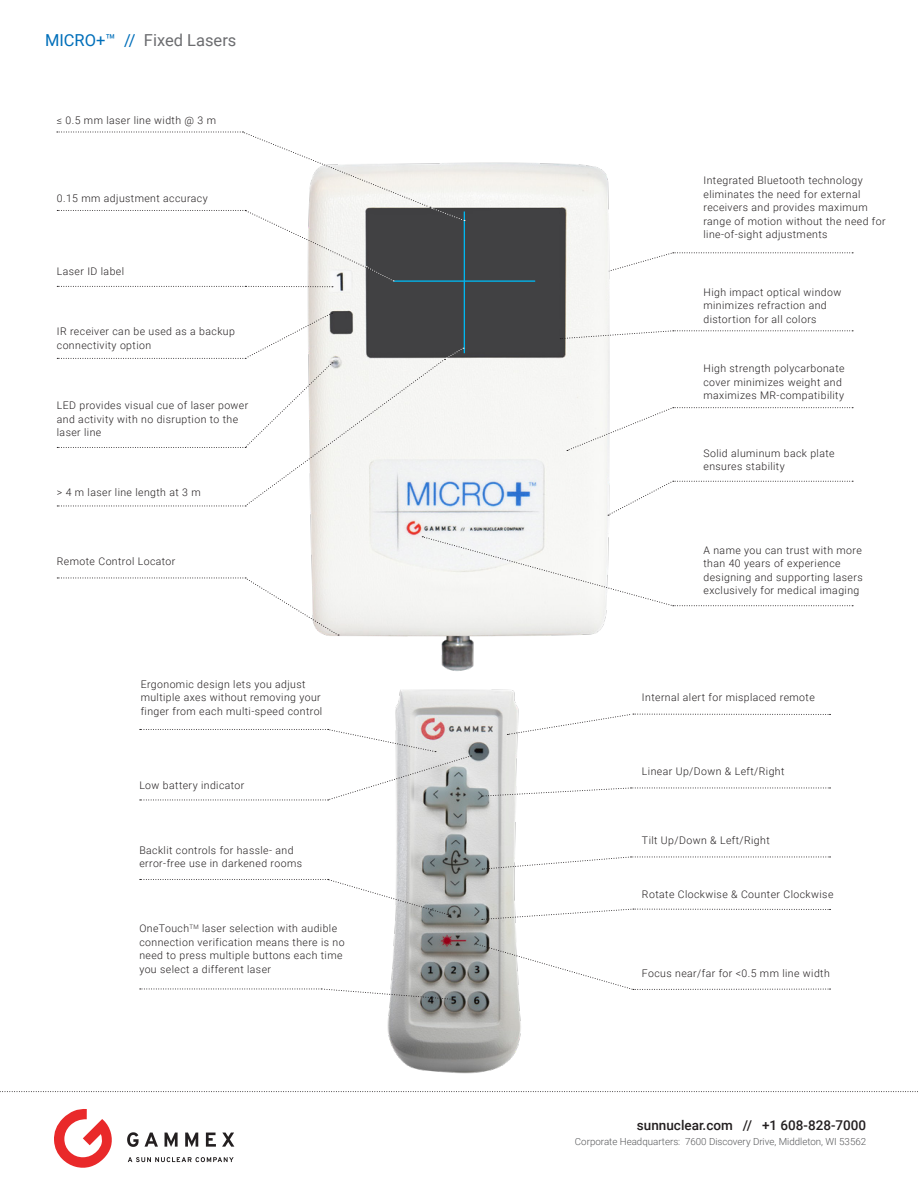
<style>
.page{position:relative;width:918px;height:1188px;background:#fff}
.page>*{position:absolute;margin:0;border:0;box-sizing:border-box;transform-origin:0 0}
.t1{font:16.5px "Roboto";color:#6c6d70}
.t2{font:500 13.5px "Roboto";color:#231f20}
.Call_Out_Text{font:300 10.5px/13.5px "Roboto";letter-spacing:.04em;color:#231f20}
.t3{font:300 9.75px "Roboto";color:#57585a}
.s1{color:#006fba}
</style>
<div class="page">
<svg style="left:625px;top:252px;width:228px;height:15px"></svg>
<img style="left:303px;top:162px;width:322px;height:500px">
<svg style="left:567px;top:407px;width:286px;height:44px"></svg>
<svg style="left:608px;top:481px;width:245px;height:35px"></svg>
<svg style="left:57px;top:578px;width:282px;height:58px"></svg>
<svg style="left:422px;top:536px;width:431px;height:70px"></svg>
<img style="left:387px;top:662px;width:134px;height:412px">
<svg style="left:140px;top:879px;width:308px;height:36px"></svg>
<svg style="left:140px;top:988px;width:313px;height:12px"></svg>
<svg style="left:507px;top:713px;width:324px;height:22px"></svg>
<svg style="left:481px;top:787px;width:350px;height:10px"></svg>
<svg style="left:482px;top:856px;width:349px;height:14px"></svg>
<svg style="left:482px;top:908px;width:349px;height:12px"></svg>
<svg style="left:476px;top:944px;width:355px;height:46px"></svg>
<hr style="left:464px;top:212px;width:1px;height:141px;background:#00b6ef">
<hr style="left:393px;top:280px;width:142px;height:2px;background:#00b6ef">
<svg style="left:140px;top:729px;width:332px;height:72px"></svg>
<svg style="left:57px;top:313px;width:407px;height:194px"></svg>
<svg style="left:57px;top:132px;width:408px;height:155px"></svg>
<svg style="left:560px;top:330px;width:293px;height:9px"></svg>
<svg style="left:0;top:1091px;width:918px;height:1px"></svg>
<svg style="left:127px;top:1132px;width:12px;height:15px"></svg>
<svg style="left:145px;top:1133px;width:13px;height:14px"></svg>
<svg style="left:165px;top:1133px;width:13px;height:14px"></svg>
<svg style="left:185px;top:1133px;width:13px;height:14px"></svg>
<svg style="left:206px;top:1133px;width:10px;height:14px"></svg>
<svg style="left:222px;top:1133px;width:12px;height:14px"></svg>
<svg style="left:54px;top:1109px;width:58px;height:59px"></svg>
<svg style="left:128px;top:1157px;width:106px;height:5px"></svg>
<p class="t1" style="left:45px;top:29px;width:193px"><span class="s1">MICRO+™ //</span> Fixed Lasers</p>
<p class="Call_Out_Text" style="left:57px;top:113px;width:161px">≤ 0.5 mm laser line width @ 3 m</p>
<p class="Call_Out_Text" style="left:57px;top:191px;width:152px">0.15 mm adjustment accuracy</p>
<p class="Call_Out_Text" style="left:57px;top:265px;width:69px">Laser ID label</p>
<p class="Call_Out_Text" style="left:57px;top:325px;width:180px">IR receiver can be used as a backup connectivity option</p>
<p class="Call_Out_Text" style="left:57px;top:398px;width:193px">LED provides visual cue of laser power and activity with no disruption to the laser line</p>
<p class="Call_Out_Text" style="left:57px;top:485px;width:145px">&gt; 4 m laser line length at 3 m</p>
<p class="Call_Out_Text" style="left:57px;top:554px;width:120px">Remote Control Locator</p>
<p class="Call_Out_Text" style="left:141px;top:677px;width:183px">Ergonomic design lets you adjust multiple axes without removing your finger from each multi-speed control</p>
<p class="Call_Out_Text" style="left:139px;top:778px;width:107px">Low battery indicator</p>
<p class="Call_Out_Text" style="left:139px;top:843px;width:164px">Backlit controls for hassle- and error-free use in darkened rooms</p>
<p class="Call_Out_Text" style="left:139px;top:921px;width:207px">OneTouch<sup>TM</sup> laser selection with audible connection verification means there is no need to press multiple buttons each time you select a different laser</p>
<p class="Call_Out_Text" style="left:704px;top:174px;width:184px">Integrated Bluetooth technology eliminates the need for external receivers and provides maximum range of motion without the need for line-of-sight adjustments</p>
<p class="Call_Out_Text" style="left:704px;top:285px;width:139px">High impact optical window minimizes refraction and distortion for all colors</p>
<p class="Call_Out_Text" style="left:704px;top:362px;width:143px">High strength polycarbonate cover minimizes weight and maximizes MR-compatibility</p>
<p class="Call_Out_Text" style="left:704px;top:446px;width:133px">Solid aluminum back plate ensures stability</p>
<p class="Call_Out_Text" style="left:704px;top:543px;width:161px">A name you can trust with more than 40 years of experience designing and supporting lasers exclusively for medical imaging</p>
<p class="Call_Out_Text" style="left:642px;top:690px;width:174px">Internal alert for misplaced remote</p>
<p class="Call_Out_Text" style="left:642px;top:764px;width:144px">Linear Up/Down &amp; Left/Right</p>
<p class="Call_Out_Text" style="left:642px;top:833px;width:129px">Tilt Up/Down &amp; Left/Right</p>
<p class="Call_Out_Text" style="left:642px;top:887px;width:193px">Rotate Clockwise &amp; Counter Clockwise</p>
<p class="Call_Out_Text" style="left:642px;top:967px;width:189px">Focus near/far for &lt;0.5 mm line width</p>
<p class="t2" style="left:637px;top:1115px;width:231px">sunnuclear.com // +1 608-828-7000</p>
<p class="t3" style="left:575px;top:1134px;width:293px">Corporate Headquarters: 7600 Discovery Drive, Middleton, WI 53562</p>
</div>
